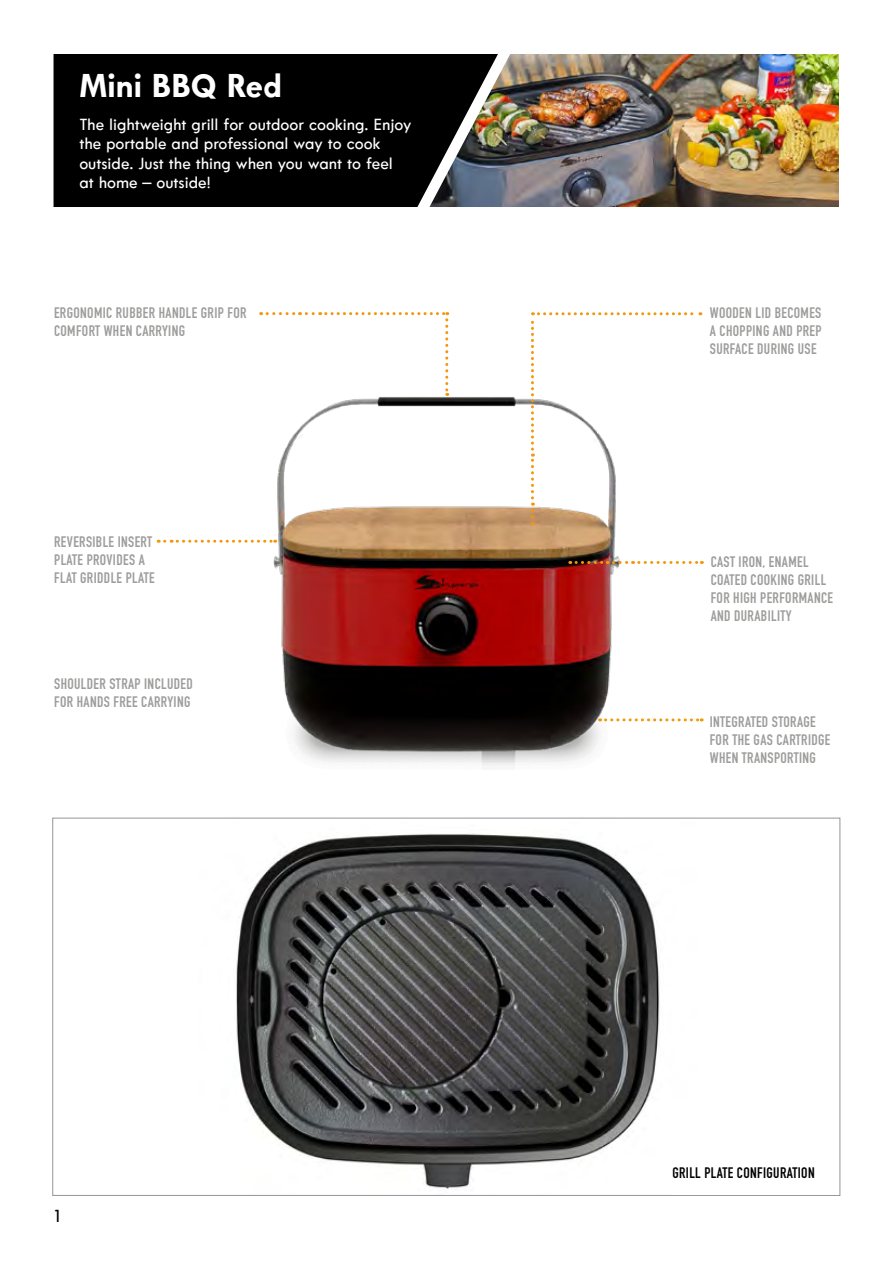
<style>
.page{position:relative;width:893px;height:1263px;background:#fff}
.page>*{position:absolute;margin:0;border:0;box-sizing:border-box;transform-origin:0 0}
.t1{font:36px "Tw Cen MT Boldfor Kenmore";color:#fff}
.t2{font:19.5px "Tw Cen MT Mediumfor Kenmore";color:#000}
.t3{font:18px/19.5px "Tw Cen MT Mediumfor Kenmore";color:#fff}
.t4{font:700 15px/18px "DIN Condensed";letter-spacing:.025em;color:#9d9d9c}
.t5{font:700 15px "DIN Condensed";letter-spacing:.025em;color:#000}
</style>
<div class="page">
<img style="left:274px;top:370px;width:345px;height:396px">
<img style="left:498px;top:54px;width:341px;height:153px">
<svg style="left:54px;top:54px;width:444px;height:153px;background:#0b0c0c"></svg>
<svg style="left:531px;top:312px;width:170px;height:213px"></svg>
<svg style="left:165px;top:540px;width:111px;height:3px"></svg>
<svg style="left:261px;top:312px;width:39px;height:3px"></svg>
<svg style="left:306px;top:312px;width:142px;height:84px"></svg>
<svg style="left:570px;top:561px;width:38px;height:3px"></svg>
<svg style="left:614px;top:561px;width:19px;height:3px"></svg>
<svg style="left:639px;top:561px;width:63px;height:3px"></svg>
<svg style="left:600px;top:718px;width:102px;height:3px"></svg>
<svg style="left:52px;top:818px;width:788px;height:378px"></svg>
<div style="left:672px;top:1167px;width:165px;height:28px;background:#fff"></div>
<h1 class="t1" style="left:79px;top:66px;width:204px">Mini BBQ Red</h1>
<p class="t3" style="left:79px;top:114px;width:334px">The lightweight grill for outdoor cooking. Enjoy the portable and professional way to cook outside. Just the thing when you want to feel at home – outside!</p>
<p class="t4" style="left:54px;top:304px;width:194px">ERGONOMIC RUBBER HANDLE GRIP FOR<br>COMFORT WHEN CARRYING</p>
<p class="t4" style="left:54px;top:532px;width:102px">REVERSIBLE INSERT<br>PLATE PROVIDES A<br>FLAT GRIDDLE PLATE</p>
<p class="t4" style="left:54px;top:675px;width:140px">SHOULDER STRAP INCLUDED<br>FOR HANDS FREE CARRYING</p>
<h2 class="t2" style="left:54px;top:1205px;width:8px">1</h2>
<p class="t4" style="left:710px;top:304px;width:113px;text-align:justify">WOODEN LID BECOMES A CHOPPING AND PREP SURFACE DURING USE</p>
<p class="t4" style="left:711px;top:552px;width:124px">CAST IRON, ENAMEL<br>COATED COOKING GRILL<br>FOR HIGH PERFORMANCE<br>AND DURABILITY</p>
<p class="t4" style="left:710px;top:712px;width:122px">INTEGRATED STORAGE<br>FOR THE GAS CARTRIDGE<br>WHEN TRANSPORTING</p>
<p class="t5" style="left:672px;top:1163px;width:144px">GRILL PLATE CONFIGURATION</p>
</div>
